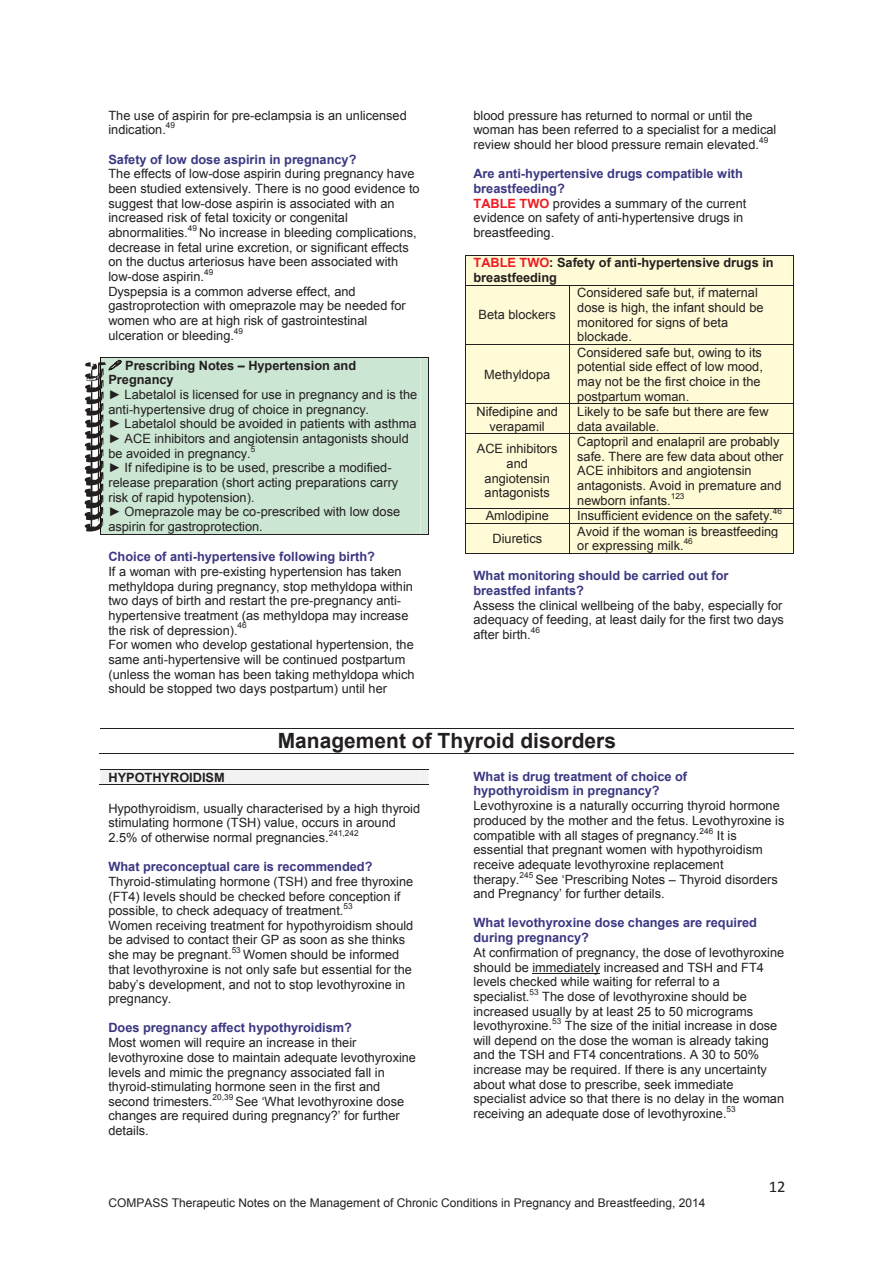
<style>
.page{position:relative;width:893px;height:1263px;background:#fff}
.page>*{position:absolute;margin:0;border:0;box-sizing:border-box;transform-origin:0 0}
.t1{font:700 21px "Arial";color:#231f20}
.t2{font:16.5px "Calibri";color:#231f20}
.t3{font:12.75px/14.7px "Arial";color:#231f20}
.t4{font:700 12.75px/14.7px "Arial";color:#231f20}
.t5{font:12px "Arial";color:#231f20}
.t6{font:8.25px "Arial";color:#231f20}
.s1{font-weight:700;color:#3b3882}
.s2{font-weight:700}
.s3{font-weight:700;color:#ee1d23}
.s4{color:#ee1d23}
</style>
<div class="page">
<svg style="left:101px;top:358px;width:327px;height:176px"></svg>
<div style="left:108px;top:358px;width:312px;height:15px;background:#cbe6d3"></div>
<div style="left:108px;top:373px;width:312px;height:14px;background:#cbe6d3"></div>
<div style="left:108px;top:387px;width:312px;height:15px;background:#cbe6d3"></div>
<div style="left:108px;top:402px;width:312px;height:15px;background:#cbe6d3"></div>
<div style="left:108px;top:417px;width:312px;height:14px;background:#cbe6d3"></div>
<div style="left:108px;top:431px;width:312px;height:15px;background:#cbe6d3"></div>
<div style="left:108px;top:446px;width:312px;height:15px;background:#cbe6d3"></div>
<div style="left:108px;top:461px;width:312px;height:14px;background:#cbe6d3"></div>
<div style="left:108px;top:475px;width:312px;height:15px;background:#cbe6d3"></div>
<div style="left:108px;top:490px;width:312px;height:15px;background:#cbe6d3"></div>
<div style="left:108px;top:505px;width:312px;height:14px;background:#cbe6d3"></div>
<div style="left:108px;top:519px;width:312px;height:15px;background:#cbe6d3"></div>
<hr style="left:100px;top:357px;width:329px;height:1px;background:#231f20">
<hr style="left:100px;top:358px;width:1px;height:177px;background:#231f20">
<hr style="left:100px;top:534px;width:328px;height:1px;background:#231f20">
<hr style="left:428px;top:358px;width:1px;height:177px;background:#231f20">
<div style="left:465px;top:255px;width:329px;height:299px;background:#fffbd6"></div>
<hr style="left:100px;top:728px;width:693px;height:1px;background:#231f20">
<hr style="left:99px;top:753px;width:694px;height:1px;background:#231f20">
<svg style="left:101px;top:770px;width:327px;height:14px"></svg>
<div style="left:108px;top:770px;width:312px;height:14px;background:#f2f2f2"></div>
<hr style="left:100px;top:769px;width:328px;height:1px;background:#231f20">
<hr style="left:99px;top:784px;width:329px;height:1px;background:#231f20">
<hr style="left:532px;top:973px;width:68px;height:1px;background:#231f20">
<svg style="left:84px;top:357px;width:37px;height:175px"></svg>
<p class="t3" style="left:108px;top:108px;width:300px">The use of aspirin for pre-eclampsia is an unlicensed indication.</p>
<p class="t6" style="left:166px;top:120px;width:11px">49</p>
<p class="t3" style="left:108px;top:152px;width:313px"><span class="s1">Safety of low dose aspirin in pregnancy?<br></span>The effects of low-dose aspirin during pregnancy have been studied extensively. There is no good evidence to suggest that low-dose aspirin is associated with an increased risk of fetal toxicity or congenital abnormalities.</p>
<p class="t6" style="left:188px;top:223px;width:11px">49</p>
<p class="t3" style="left:108px;top:225px;width:310px;text-indent:91px">No increase in bleeding complications, decrease in fetal urine excretion, or significant effects on the ductus arteriosus have been associated with low-dose aspirin.</p>
<p class="t6" style="left:204px;top:267px;width:11px">49</p>
<p class="t3" style="left:108px;top:284px;width:299px">Dyspepsia is a common adverse effect, and gastroprotection with omeprazole may be needed for women who are at high risk of gastrointestinal ulceration or bleeding.</p>
<p class="t6" style="left:234px;top:325px;width:11px">49</p>
<p class="t3" style="left:108px;top:358px;width:310px;text-indent:17px"><span class="s2">Prescribing Notes – Hypertension and Pregnancy<br></span>► Labetalol is licensed for use in pregnancy and is the anti-hypertensive drug of choice in pregnancy.<br>► Labetalol should be avoided in patients with asthma ► ACE inhibitors and angiotensin antagonists should be avoided in pregnancy.</p>
<p class="t6" style="left:251px;top:443px;width:6px">5</p>
<p class="t3" style="left:108px;top:461px;width:293px">► If nifedipine is to be used, prescribe a modified&shy;release preparation (short acting preparations carry risk of rapid hypotension).<br>► Omeprazole may be co-prescribed with low dose aspirin for gastroprotection.</p>
<p class="t3" style="left:108px;top:549px;width:306px"><span class="s1">Choice of anti-hypertensive following birth?<br></span>If a woman with pre-existing hypertension has taken methyldopa during pregnancy, stop methyldopa within two days of birth and restart the pre-pregnancy anti&shy;hypertensive treatment (as methyldopa may increase the risk of depression).</p>
<p class="t6" style="left:237px;top:620px;width:11px">46</p>
<p class="t3" style="left:108px;top:637px;width:308px">For women who develop gestational hypertension, the same anti-hypertensive will be continued postpartum (unless the woman has been taking methyldopa which should be stopped two days postpartum) until her</p>
<p class="t3" style="left:473px;top:108px;width:304px">blood pressure has returned to normal or until the woman has been referred to a specialist for a medical review should her blood pressure remain elevated.</p>
<p class="t6" style="left:759px;top:135px;width:11px">49</p>
<p class="t3" style="left:473px;top:167px;width:274px"><span class="s1">Are anti-hypertensive drugs compatible with breastfeeding?<br></span><span class="s3">TABLE TWO</span> provides a summary of the current evidence on safety of anti-hypertensive drugs in breastfeeding.</p>
<p class="t4" style="left:473px;top:256px;width:302px"><span class="s4">TABLE TWO</span>: Safety of anti-hypertensive drugs in breastfeeding</p>
<p class="t3" style="left:479px;top:308px;width:79px">Beta blockers</p>
<p class="t3" style="left:577px;top:286px;width:188px">Considered safe but, if maternal dose is high, the infant should be monitored for signs of beta blockade.</p>
<p class="t3" style="left:484px;top:367px;width:67px">Methyldopa</p>
<p class="t3" style="left:577px;top:345px;width:187px">Considered safe but, owing to its potential side effect of low mood, may not be the first choice in the postpartum woman.</p>
<p class="t3" style="left:476px;top:404px;width:83px;text-align:center">Nifedipine and verapamil</p>
<p class="t3" style="left:577px;top:404px;width:193px">Likely to be safe but there are few data available.</p>
<p class="t3" style="left:477px;top:442px;width:82px;text-align:center">ACE inhibitors and angiotensin antagonists</p>
<p class="t3" style="left:577px;top:434px;width:208px">Captopril and enalapril are probably safe. There are few data about other<br>ACE inhibitors and angiotensin antagonists. Avoid in premature and newborn infants.</p>
<p class="t6" style="left:671px;top:490px;width:15px">123</p>
<p class="t3" style="left:486px;top:508px;width:65px">Amlodipine</p>
<p class="t3" style="left:577px;top:508px;width:197px">Insufficient evidence on the safety.</p>
<p class="t6" style="left:773px;top:506px;width:11px">46</p>
<p class="t3" style="left:492px;top:531px;width:51px">Diuretics</p>
<p class="t3" style="left:577px;top:524px;width:203px">Avoid if the woman is breastfeeding or expressing milk.</p>
<p class="t6" style="left:684px;top:536px;width:11px">46</p>
<p class="t3" style="left:473px;top:569px;width:312px"><span class="s1">What monitoring should be carried out for breastfed infants?<br></span>Assess the clinical wellbeing of the baby, especially for adequacy of feeding, at least daily for the first two days after birth.</p>
<p class="t6" style="left:531px;top:625px;width:11px">46</p>
<p class="t1" style="left:278px;top:727px;width:340px">Management of Thyroid disorders</p>
<p class="t4" style="left:108px;top:770px;width:118px">HYPOTHYROIDISM</p>
<p class="t3" style="left:108px;top:801px;width:313px">Hypothyroidism, usually characterised by a high thyroid stimulating hormone (TSH) value, occurs in around<br>2.5% of otherwise normal pregnancies.</p>
<p class="t6" style="left:329px;top:827px;width:31px">241,242</p>
<p class="t3" style="left:108px;top:859px;width:306px"><span class="s1">What preconceptual care is recommended?<br></span>Thyroid-stimulating hormone (TSH) and free thyroxine (FT4) levels should be checked before conception if possible, to check adequacy of treatment.</p>
<p class="t6" style="left:344px;top:901px;width:11px">53</p>
<p class="t3" style="left:108px;top:918px;width:306px">Women receiving treatment for hypothyroidism should be advised to contact their GP as soon as she thinks she may be pregnant.</p>
<p class="t6" style="left:232px;top:945px;width:11px">53</p>
<p class="t3" style="left:108px;top:947px;width:305px;text-indent:135px">Women should be informed that levothyroxine is not only safe but essential for the baby’s development, and not to stop levothyroxine in pregnancy.</p>
<p class="t3" style="left:108px;top:1021px;width:309px"><span class="s1">Does pregnancy affect hypothyroidism?<br></span>Most women will require an increase in their levothyroxine dose to maintain adequate levothyroxine levels and mimic the pregnancy associated fall in thyroid-stimulating hormone seen in the first and second trimesters.</p>
<p class="t6" style="left:213px;top:1091px;width:22px">20,39</p>
<p class="t3" style="left:108px;top:1094px;width:297px;text-indent:127px">See ‘What levothyroxine dose changes are required during pregnancy?’ for further details.</p>
<p class="t3" style="left:473px;top:769px;width:312px"><span class="s1">What is drug treatment of choice of hypothyroidism in pregnancy?<br></span>Levothyroxine is a naturally occurring thyroid hormone produced by the mother and the fetus. Levothyroxine is compatible with all stages of pregnancy.</p>
<p class="t6" style="left:699px;top:825px;width:15px">246</p>
<p class="t3" style="left:473px;top:828px;width:291px;text-indent:243px">It is essential that pregnant women with hypothyroidism receive adequate levothyroxine replacement therapy.</p>
<p class="t6" style="left:519px;top:869px;width:15px">245</p>
<p class="t3" style="left:473px;top:872px;width:306px;text-indent:62px">See ‘Prescribing Notes – Thyroid disorders and Pregnancy’ for further details.</p>
<p class="t3" style="left:473px;top:916px;width:312px"><span class="s1">What levothyroxine dose changes are required during pregnancy?<br></span>At confirmation of pregnancy, the dose of levothyroxine should be immediately increased and TSH and FT4 levels checked while waiting for referral to a<br>specialist.</p>
<p class="t6" style="left:529px;top:986px;width:11px">53</p>
<p class="t3" style="left:473px;top:989px;width:281px;text-indent:69px">The dose of levothyroxine should be increased usually by at least 25 to 50 micrograms levothyroxine.</p>
<p class="t6" style="left:552px;top:1016px;width:11px">53</p>
<p class="t3" style="left:473px;top:1018px;width:312px;text-indent:91px">The size of the initial increase in dose will depend on the dose the woman is already taking and the TSH and FT4 concentrations. A 30 to 50% increase may be required. If there is any uncertainty about what dose to prescribe, seek immediate specialist advice so that there is no delay in the woman receiving an adequate dose of levothyroxine.</p>
<p class="t6" style="left:726px;top:1104px;width:11px">53</p>
<p class="t2" style="left:769px;top:1176px;width:18px">12</p>
<p class="t5" style="left:108px;top:1195px;width:598px">COMPASS Therapeutic Notes on the Management of Chronic Conditions in Pregnancy and Breastfeeding, 2014</p>
</div>
